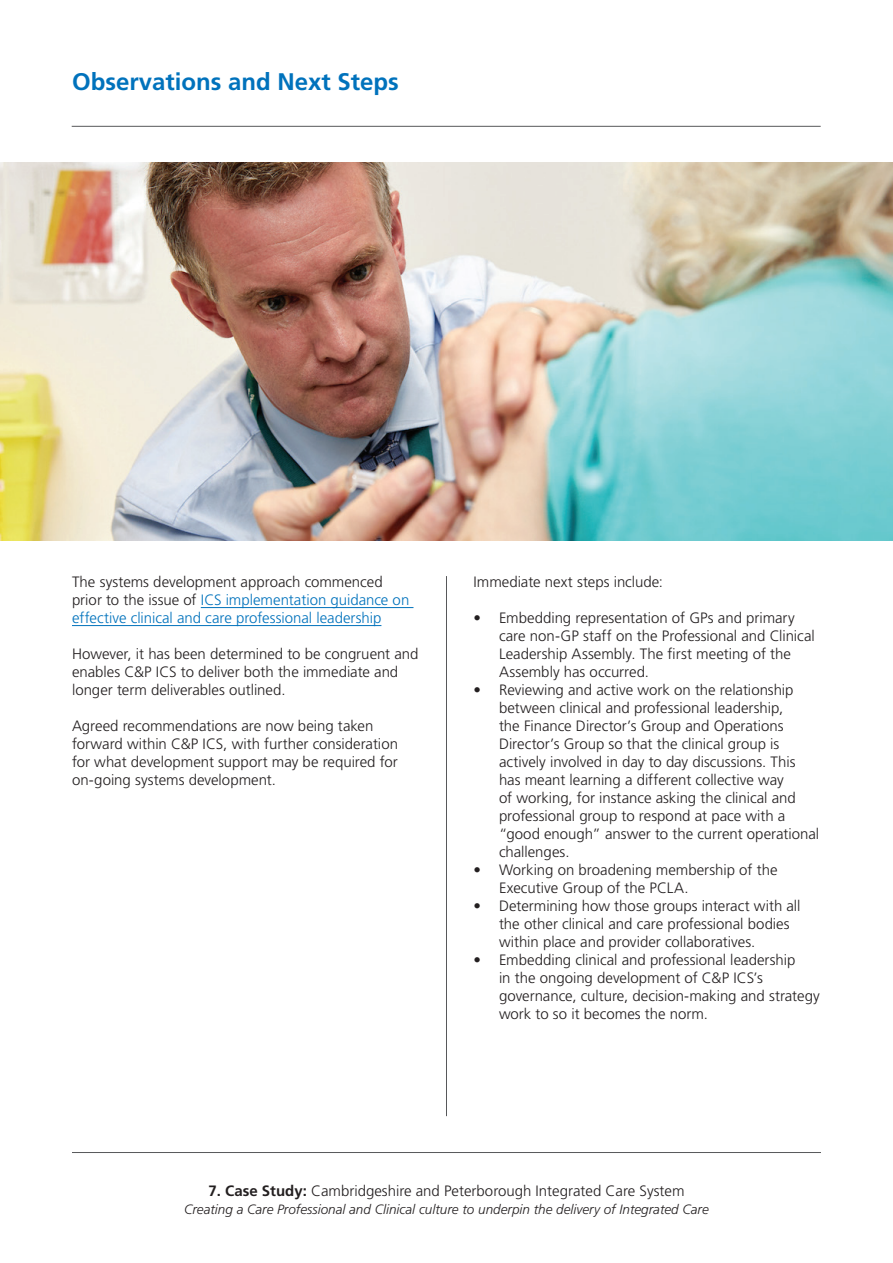
<style>
.page{position:relative;width:893px;height:1263px;background:#fff}
.page>*{position:absolute;margin:0;border:0;box-sizing:border-box;transform-origin:0 0}
.Section_Heading{font:700 24px "Frutiger LT Std";color:#0072bc}
.Body_10_12_Bulletted{font:300 15px/18px "Frutiger LT Std";color:#231f20}
.Body_10_12{font:300 15px/18px "Frutiger LT Std";color:#231f20}
.Body_10_12-2{font:300 15px/18px "Frutiger LT Std";color:#0072bc}
.t1{font:italic 300 13.5px "Frutiger LT Std";color:#231f20}
.s1{color:#231f20}
.s2{font-weight:700}
</style>
<div class="page">
<hr style="left:72px;top:1152px;width:749px;height:1px;background:#57585a">
<hr style="left:201px;top:607px;width:212px;height:1px;background:#0072bc">
<hr style="left:72px;top:625px;width:309px;height:1px;background:#0072bc">
<hr style="left:446px;top:576px;width:1px;height:540px;background:#57585a">
<hr style="left:72px;top:126px;width:749px;height:1px;background:#57585a">
<img style="left:0;top:162px;width:893px;height:378px">
<p class="Section_Heading" style="left:72px;top:68px;width:328px">Observations and Next Steps</p>
<p class="Body_10_12-2" style="left:72px;top:573px;width:339px"><span class="s1">The systems development approach commenced prior to the issue of</span> ICS implementation guidance on effective clinical and care professional leadership</p>
<p class="Body_10_12" style="left:72px;top:645px;width:348px">However, it has been determined to be congruent and enables C&amp;P ICS to deliver both the immediate and longer term deliverables outlined.</p>
<p class="Body_10_12" style="left:72px;top:717px;width:328px">Agreed recommendations are now being taken forward within C&amp;P ICS, with further consideration for what development support may be required for on-going systems development.</p>
<p class="Body_10_12" style="left:473px;top:573px;width:191px">Immediate next steps include:</p>
<p class="Body_10_12_Bulletted" style="left:499px;top:609px;width:317px;text-indent:-26px">• Embedding representation of GPs and primary care non-GP staff on the Professional and Clinical Leadership Assembly. The first meeting of the Assembly has occurred.</p>
<p class="Body_10_12_Bulletted" style="left:499px;top:681px;width:322px;text-indent:-26px">• Reviewing and active work on the relationship between clinical and professional leadership,<br>the Finance Director’s Group and Operations Director’s Group so that the clinical group is actively involved in day to day discussions. This has meant learning a different collective way<br>of working, for instance asking the clinical and professional group to respond at pace with a “good enough” answer to the current operational challenges.</p>
<p class="Body_10_12_Bulletted" style="left:499px;top:861px;width:280px;text-indent:-26px">• Working on broadening membership of the<br>Executive Group of the PCLA.</p>
<p class="Body_10_12_Bulletted" style="left:499px;top:897px;width:303px;text-indent:-26px">• Determining how those groups interact with all the other clinical and care professional bodies within place and provider collaboratives.</p>
<p class="Body_10_12_Bulletted" style="left:499px;top:951px;width:322px;text-indent:-26px">• Embedding clinical and professional leadership<br>in the ongoing development of C&amp;P ICS’s governance, culture, decision-making and strategy work to so it becomes the norm.</p>
<p class="Body_10_12_Bulletted" style="left:208px;top:1182px;width:477px"><span class="s2">7. Case Study:</span> Cambridgeshire and Peterborough Integrated Care System</p>
<p class="t1" style="left:184px;top:1202px;width:526px">Creating a Care Professional and Clinical culture to underpin the delivery of Integrated Care</p>
</div>
